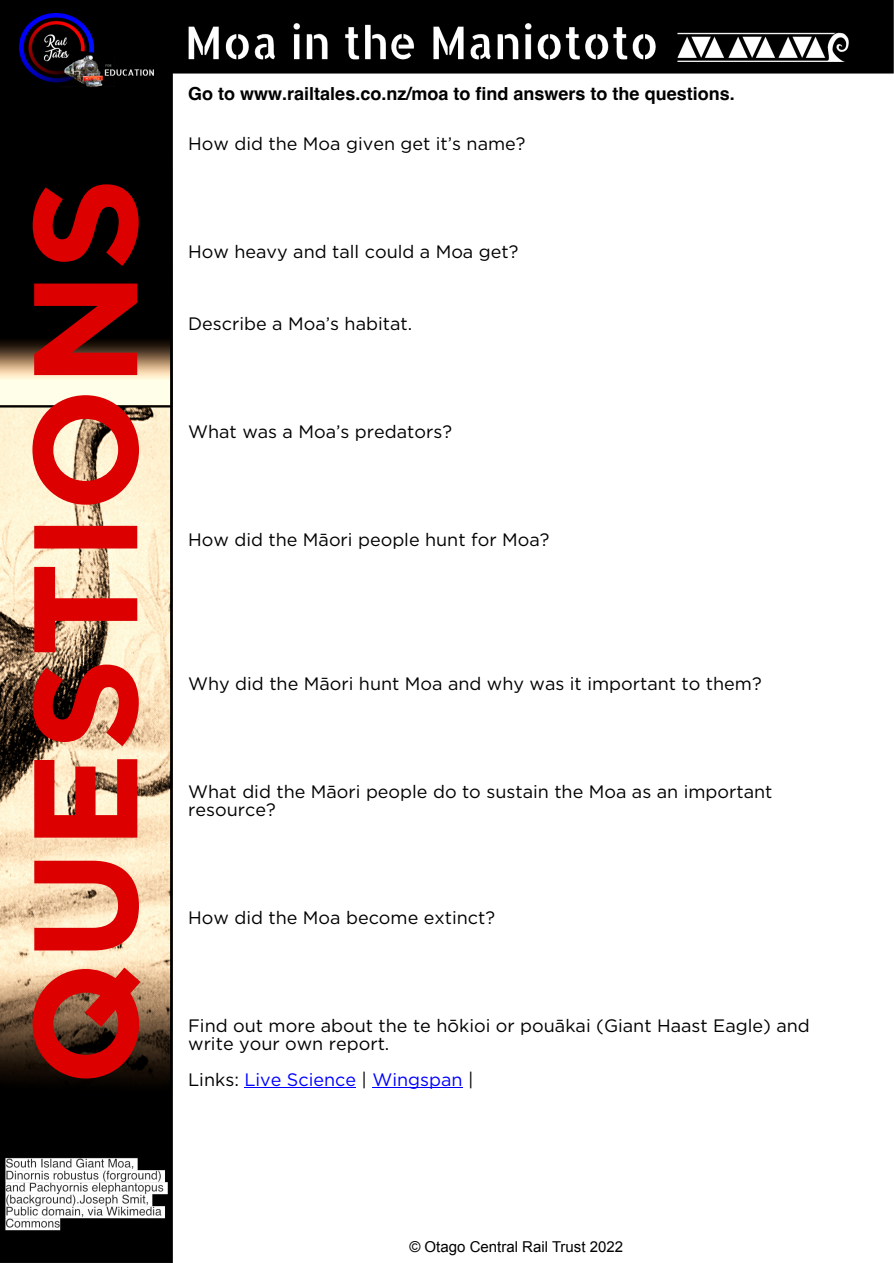
<style>
.page{position:relative;width:894px;height:1263px;background:#fff}
.page>*{position:absolute;margin:0;border:0;box-sizing:border-box;transform-origin:0 0}
.t1{font:700 147.15px "Gotham";color:#dc0000}
.t2{font:18px/18px "Gotham";color:#000}
.t3{font:700 18px "Helvetica";color:#000}
.t4{font:18px "Gotham";color:#00f}
.t5{font:15px "Arial";color:#000}
.s1{color:#000}
</style>
<div class="page">
<img style="left:0;top:0;width:893px;height:1263px">
<div style="left:188px;top:132px;width:337px;height:22px;background:#fff"></div>
<div style="left:188px;top:240px;width:330px;height:22px;background:#fff"></div>
<div style="left:188px;top:312px;width:224px;height:22px;background:#fff"></div>
<div style="left:188px;top:420px;width:264px;height:22px;background:#fff"></div>
<div style="left:188px;top:528px;width:361px;height:22px;background:#fff"></div>
<div style="left:188px;top:672px;width:573px;height:22px;background:#fff"></div>
<div style="left:188px;top:780px;width:589px;height:22px;background:#fff"></div>
<div style="left:188px;top:798px;width:88px;height:22px;background:#fff"></div>
<div style="left:188px;top:906px;width:307px;height:22px;background:#fff"></div>
<div style="left:188px;top:1014px;width:627px;height:22px;background:#fff"></div>
<div style="left:188px;top:1032px;width:206px;height:22px;background:#fff"></div>
<div style="left:188px;top:1068px;width:290px;height:22px;background:#fff"></div>
<hr style="left:244px;top:1087px;width:112px;height:1px;background:#00f">
<hr style="left:372px;top:1087px;width:90px;height:1px;background:#00f">
<div style="left:188px;top:86px;width:551px;height:18px;background:#fff"></div>
<h1 class="t1" style="left:19px;top:1086px;width:911px;rotate:-90deg">QUESTIONS</h1>
<p class="t3" style="left:188px;top:87px;width:548px">Go to www.railtales.co.nz/moa to find answers to the questions.</p>
<p class="t2" style="left:188px;top:136px;width:339px">How did the Moa given get it’s name?</p>
<p class="t2" style="left:188px;top:244px;width:331px">How heavy and tall could a Moa get?</p>
<p class="t2" style="left:188px;top:316px;width:225px">Describe a Moa’s habitat.</p>
<p class="t2" style="left:188px;top:424px;width:265px">What was a Moa’s predators?</p>
<p class="t2" style="left:188px;top:532px;width:362px">How did the Māori people hunt for Moa?</p>
<p class="t2" style="left:188px;top:676px;width:575px">Why did the Māori hunt Moa and why was it important to them?</p>
<p class="t2" style="left:188px;top:784px;width:585px">What did the Māori people do to sustain the Moa as an important resource?</p>
<p class="t2" style="left:188px;top:910px;width:308px">How did the Moa become extinct?</p>
<p class="t2" style="left:188px;top:1018px;width:623px">Find out more about the te hōkioi or pouākai (Giant Haast Eagle) and write your own report.</p>
<p class="t4" style="left:188px;top:1072px;width:287px"><span class="s1">Links:</span> Live Science <span class="s1">|</span> Wingspan <span class="s1">|</span></p>
<p class="t5" style="left:409px;top:1241px;width:215px">© Otago Central Rail Trust 2022</p>
</div>
